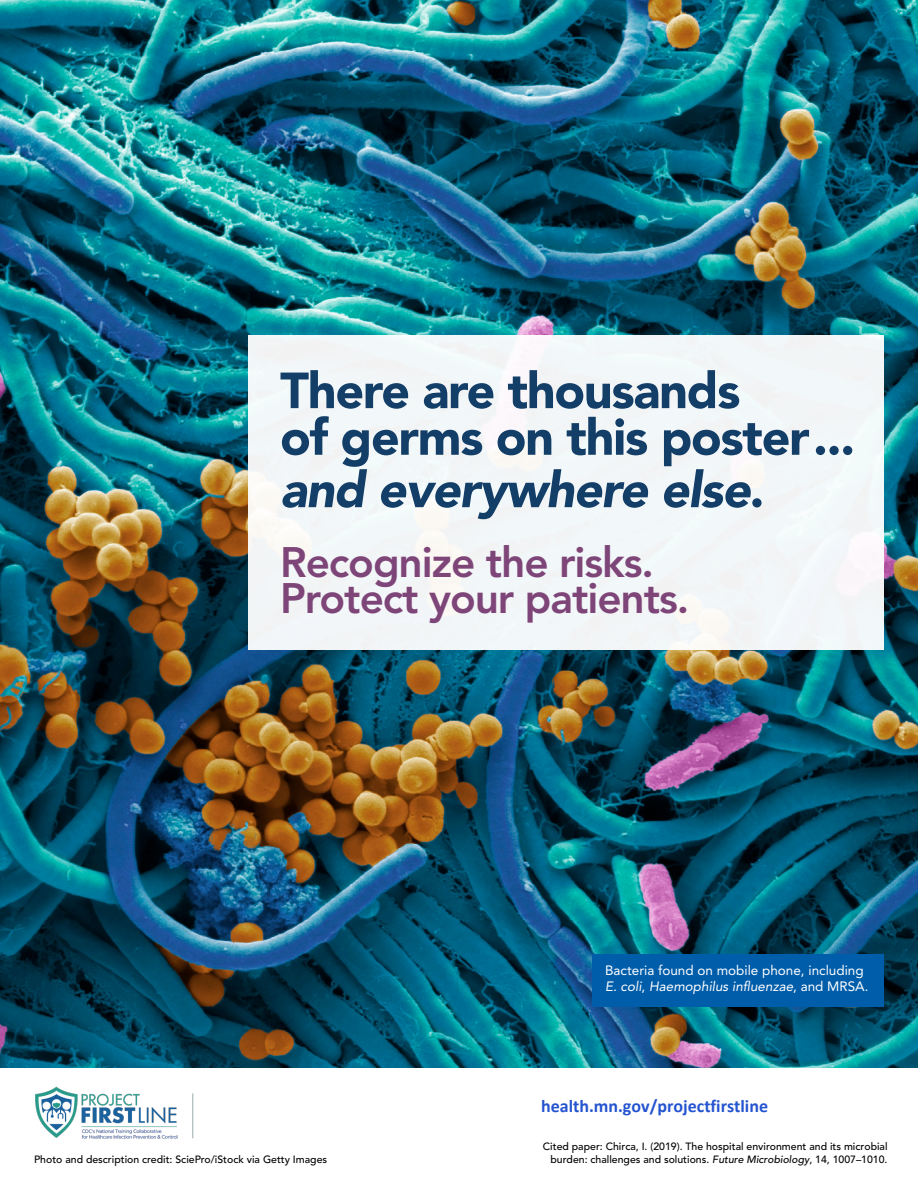
<style>
.page{position:relative;width:918px;height:1188px;background:#fff}
.page>*{position:absolute;margin:0;border:0;box-sizing:border-box;transform-origin:0 0}
.t1{font:900 50.25px/46.7px "Avenir LT Std";letter-spacing:-.025em;color:#133e68}
.t2{font:italic 900 50.25px "Avenir LT Std";letter-spacing:-.025em;color:#133e68}
.t3{font:800 42.3px/36.6px "Avenir LT Std";letter-spacing:-.025em;color:#7e4578}
.t4{font:700 18px "Calibri";color:#2454cf}
.t5{font:13.5px/16.2px "Avenir LT Std";color:#fff}
.t6{font:500 10.5px/12.6px "Avenir LT Std";color:#000;text-align:right}
.s1{font-style:normal}
.s2{font-style:italic}
</style>
<div class="page">
<img style="left:0;top:0;width:918px;height:1068px">
<div style="left:249px;top:335px;width:635px;height:315px;background:#f2f7f8"></div>
<div style="left:592px;top:954px;width:292px;height:52px;background:#005daa"></div>
<img style="left:35px;top:1086px;width:159px;height:53px">
<h1 class="t1" style="left:280px;top:367px;width:576px">There are thousands<br>of germs on this poster...</h1>
<h1 class="t2" style="left:280px;top:459px;width:486px">and everywhere else<span class="s1">.</span></h1>
<p class="t3" style="left:280px;top:544px;width:411px">Recognize the risks.<br>Protect your patients.</p>
<p class="t6" style="left:34px;top:1154px;width:295px">Photo and description credit: SciePro/iStock via Getty Images</p>
<p class="t5" style="left:605px;top:962px;width:265px">Bacteria found on mobile phone, including<br><span class="s2">E. coli</span>, <span class="s2">Haemophilus infuenzae</span>, and MRSA.</p>
<h3 class="t4" style="left:541px;top:1093px;width:228px">health.mn.gov/projectfirstline</h3>
<p class="t6" style="left:543px;top:1141px;width:346px">Cited paper: Chirca, I. (2019). The hospital environment and its microbial burden: challenges and solutions. <span class="s2">Future Microbiology</span>, 14, 1007–1010.</p>
</div>
